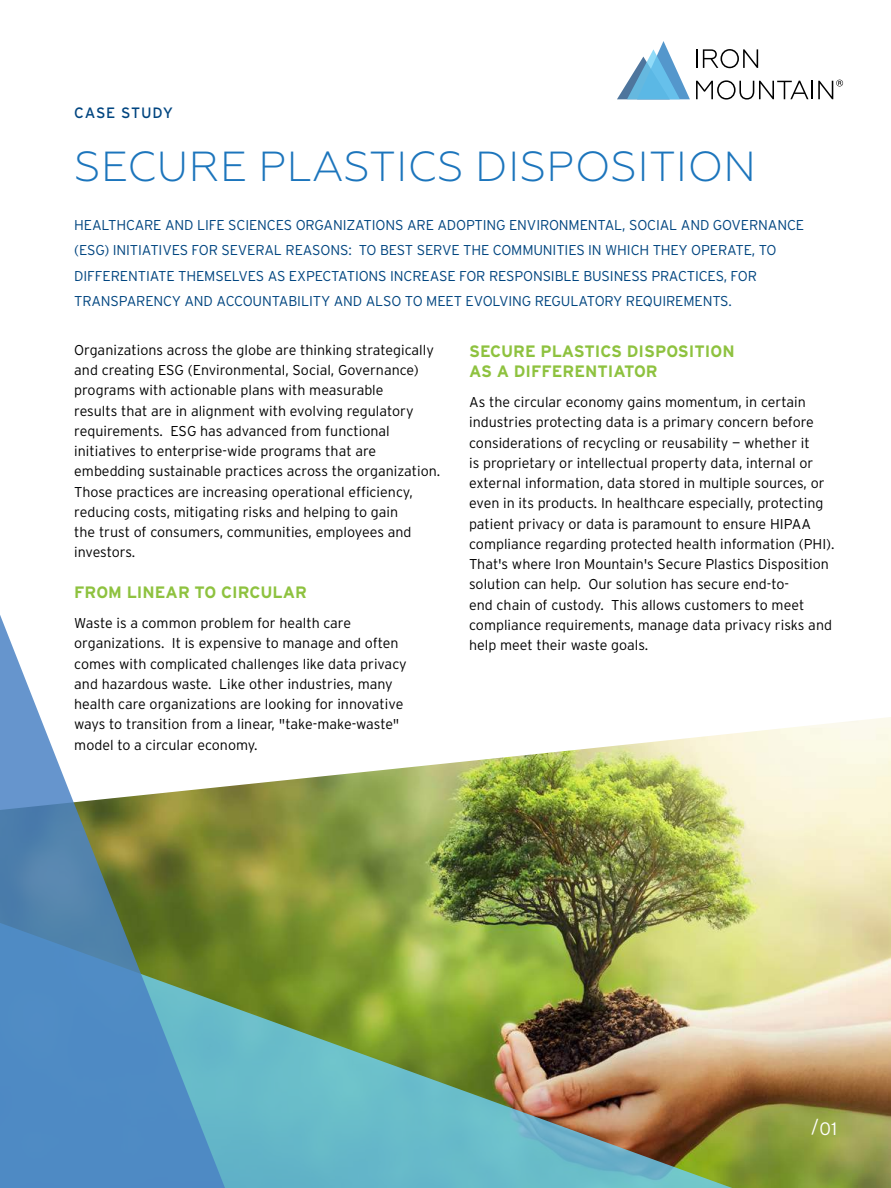
<style>
.page{position:relative;width:891px;height:1188px;background:#fff}
.page>*{position:absolute;margin:0;border:0;box-sizing:border-box;transform-origin:0 0}
.t1{font:300 42px "Geometria";letter-spacing:.01em;color:#1c75bc}
.t2{font:300 18px "Interstate";color:#fff}
.t3{font:700 16.5px/20.2px "Interstate";color:#8ec23f}
.t4{font:15px "Interstate";letter-spacing:.05em;color:#004580}
.t5{font:300 14.25px/20.2px "Interstate";color:#000}
.t6{font:300 14.25px/25.5px "Interstate";letter-spacing:-.01em;color:#004580}
</style>
<div class="page">
<img style="left:231px;top:717px;width:660px;height:471px">
<svg style="left:617px;top:41px;width:73px;height:58px"></svg>
<svg style="left:696px;top:49px;width:62px;height:19px"></svg>
<svg style="left:696px;top:80px;width:147px;height:20px"></svg>
<img style="left:231px;top:918px;width:539px;height:270px">
<svg style="left:0;top:615px;width:231px;height:573px"></svg>
<p class="t4" style="left:74px;top:104px;width:100px">CASE STUDY</p>
<h1 class="t1" style="left:74px;top:142px;width:683px">SECURE PLASTICS DISPOSITION</h1>
<p class="t6" style="left:74px;top:212px;width:731px">HEALTHCARE AND LIFE SCIENCES ORGANIZATIONS ARE ADOPTING ENVIRONMENTAL, SOCIAL AND GOVERNANCE (ESG) INITIATIVES FOR SEVERAL REASONS: TO BEST SERVE THE COMMUNITIES IN WHICH THEY OPERATE, TO DIFFERENTIATE THEMSELVES AS EXPECTATIONS INCREASE FOR RESPONSIBLE BUSINESS PRACTICES, FOR TRANSPARENCY AND ACCOUNTABILITY AND ALSO TO MEET EVOLVING REGULATORY REQUIREMENTS.</p>
<p class="t5" style="left:74px;top:340px;width:368px">Organizations across the globe are thinking strategically and creating ESG (Environmental, Social, Governance) programs with actionable plans with measurable<br>results that are in alignment with evolving regulatory requirements. ESG has advanced from functional initiatives to enterprise-wide programs that are embedding sustainable practices across the organization.<br>Those practices are increasing operational efficiency, reducing costs, mitigating risks and helping to gain<br>the trust of consumers, communities, employees and investors.</p>
<p class="t3" style="left:74px;top:582px;width:234px">FROM LINEAR TO CIRCULAR</p>
<p class="t5" style="left:74px;top:613px;width:334px">Waste is a common problem for health care organizations. It is expensive to manage and often comes with complicated challenges like data privacy and hazardous waste. Like other industries, many health care organizations are looking for innovative ways to transition from a linear, "take-make-waste" model to a circular economy.</p>
<p class="t3" style="left:469px;top:341px;width:267px">SECURE PLASTICS DISPOSITION<br>AS A DIFFERENTIATOR</p>
<p class="t5" style="left:469px;top:392px;width:367px">As the circular economy gains momentum, in certain industries protecting data is a primary concern before considerations of recycling or reusability — whether it<br>is proprietary or intellectual property data, internal or external information, data stored in multiple sources, or even in its products. In healthcare especially, protecting patient privacy or data is paramount to ensure HIPAA compliance regarding protected health information (PHI).<br>That's where Iron Mountain's Secure Plastics Disposition solution can help. Our solution has secure end-to-<br>end chain of custody. This allows customers to meet compliance requirements, manage data privacy risks and help meet their waste goals.</p>
<p class="t2" style="left:811px;top:1118px;width:27px">/01</p>
</div>
